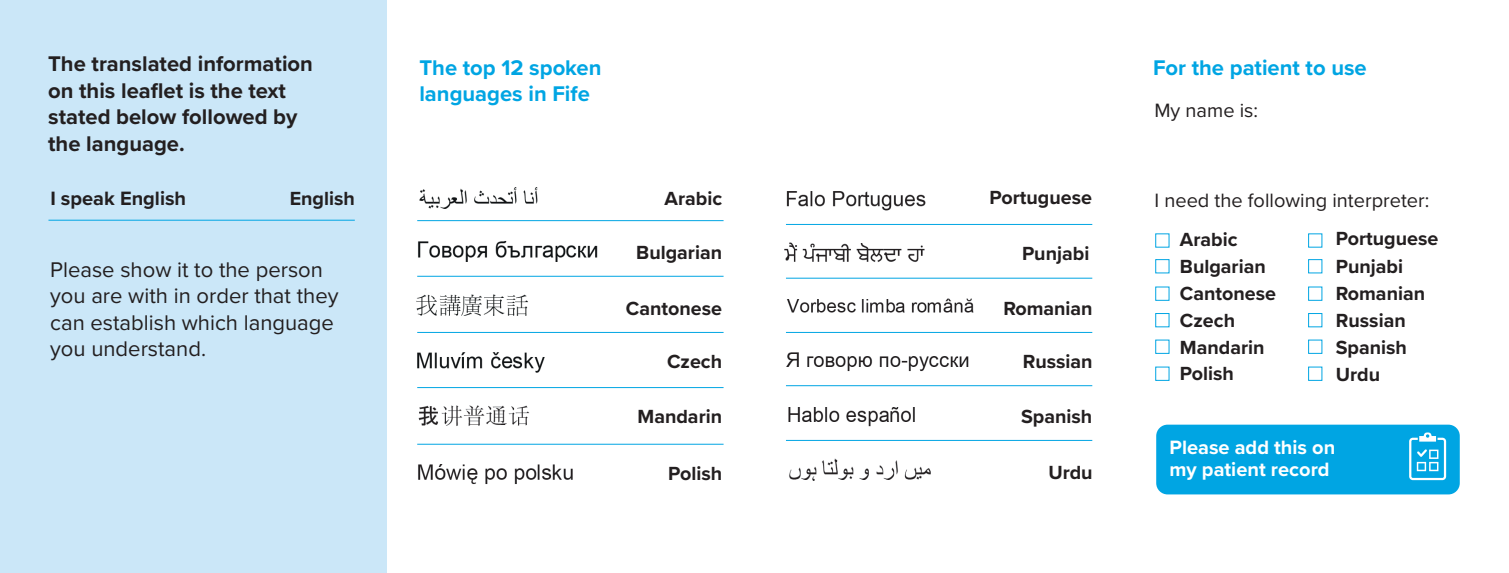
<style>
.page{position:relative;width:1509px;height:573px;background:#fff}
.page>*{position:absolute;margin:0;border:0;box-sizing:border-box;transform-origin:0 0}
.t1{font:22px/26.4px "Proxima Nova";color:#231f20}
.t2{font:700 22px/26.4px "Proxima Nova";color:#231f20}
.t3{font:700 22px/26.4px "Proxima Nova";color:#00a5e3}
.t4{font:20px "Proxima Nova";color:#231f20}
.t5{font:700 20px/22px "Proxima Nova";color:#fff}
.t6{font:700 20px "Proxima Nova";color:#231f20}
.t7{font:700 19.6px/26.8px "Proxima Nova";color:#231f20}
</style>
<div class="page">
<div style="left:0;top:0;width:386px;height:573px;background:#cbe7f8"></div>
<img style="left:419px;top:187px;width:119px;height:22px">
<img style="left:418px;top:241px;width:180px;height:21px">
<hr style="left:417px;top:220px;width:306px;height:1px;background:#00a5e3">
<hr style="left:417px;top:276px;width:306px;height:1px;background:#00a5e3">
<img style="left:416px;top:294px;width:112px;height:22px">
<hr style="left:417px;top:332px;width:306px;height:1px;background:#00a5e3">
<hr style="left:417px;top:387px;width:306px;height:1px;background:#00a5e3">
<img style="left:787px;top:298px;width:187px;height:15px">
<img style="left:786px;top:352px;width:183px;height:20px">
<img style="left:788px;top:407px;width:127px;height:20px">
<img style="left:789px;top:458px;width:142px;height:23px">
<hr style="left:417px;top:443px;width:306px;height:1px;background:#00a5e3">
<img style="left:417px;top:352px;width:128px;height:21px">
<img style="left:418px;top:405px;width:111px;height:21px">
<img style="left:418px;top:464px;width:155px;height:20px">
<img style="left:786px;top:191px;width:140px;height:20px">
<img style="left:784px;top:242px;width:141px;height:20px">
<hr style="left:785px;top:224px;width:307px;height:1px;background:#00a5e3">
<hr style="left:785px;top:278px;width:307px;height:1px;background:#00a5e3">
<hr style="left:785px;top:332px;width:307px;height:1px;background:#00a5e3">
<hr style="left:785px;top:385px;width:307px;height:1px;background:#00a5e3">
<hr style="left:785px;top:440px;width:307px;height:1px;background:#00a5e3">
<hr style="left:48px;top:220px;width:307px;height:1px;background:#00a5e3">
<div style="left:1154px;top:259px;width:15px;height:14px;border:1px solid #00a5e3"></div>
<div style="left:1154px;top:286px;width:15px;height:15px;border:1px solid #00a5e3"></div>
<div style="left:1154px;top:313px;width:15px;height:14px;border:1px solid #00a5e3"></div>
<div style="left:1154px;top:339px;width:15px;height:15px;border:1px solid #00a5e3"></div>
<div style="left:1154px;top:366px;width:15px;height:15px;border:1px solid #00a5e3"></div>
<div style="left:1307px;top:259px;width:15px;height:14px;border:1px solid #00a5e3"></div>
<div style="left:1307px;top:286px;width:15px;height:15px;border:1px solid #00a5e3"></div>
<div style="left:1307px;top:313px;width:15px;height:14px;border:1px solid #00a5e3"></div>
<div style="left:1307px;top:339px;width:15px;height:15px;border:1px solid #00a5e3"></div>
<div style="left:1155px;top:424px;width:304px;height:70px;background:#00a5e3;border-radius:11px"></div>
<div style="left:1307px;top:366px;width:15px;height:15px;border:1px solid #00a5e3"></div>
<svg style="left:1409px;top:432px;width:36px;height:48px"></svg>
<p class="t2" style="left:48px;top:50px;width:266px">The translated information on this leaflet is the text stated below followed by the language.</p>
<p class="t7" style="left:289px;top:185px;width:67px">English</p>
<p class="t6" style="left:50px;top:183px;width:137px">I speak English</p>
<p class="t1" style="left:50px;top:255px;width:290px">Please show it to the person you are with in order that they can establish which language you understand.</p>
<p class="t3" style="left:419px;top:54px;width:184px">The top 12 spoken languages in Fife</p>
<p class="t7" style="left:664px;top:185px;width:59px">Arabic</p>
<p class="t7" style="left:636px;top:238px;width:87px">Bulgarian</p>
<p class="t7" style="left:626px;top:294px;width:98px">Cantonese</p>
<p class="t7" style="left:667px;top:348px;width:57px">Czech</p>
<p class="t7" style="left:637px;top:402px;width:86px">Mandarin</p>
<p class="t7" style="left:668px;top:459px;width:56px">Polish</p>
<p class="t7" style="left:989px;top:184px;width:104px">Portuguese</p>
<p class="t7" style="left:1021px;top:240px;width:69px">Punjabi</p>
<p class="t7" style="left:1003px;top:294px;width:91px">Romanian</p>
<p class="t7" style="left:1022px;top:348px;width:71px">Russian</p>
<p class="t7" style="left:1020px;top:402px;width:73px">Spanish</p>
<p class="t7" style="left:1048px;top:459px;width:46px">Urdu</p>
<p class="t3" style="left:1152px;top:54px;width:215px">For the patient to use</p>
<p class="t4" style="left:1154px;top:95px;width:105px">My name is:</p>
<p class="t4" style="left:1154px;top:185px;width:276px">I need the following interpreter:</p>
<p class="t7" style="left:1179px;top:226px;width:98px">Arabic<br>Bulgarian<br>Cantonese<br>Czech<br>Mandarin<br>Polish</p>
<p class="t7" style="left:1335px;top:225px;width:104px">Portuguese<br>Punjabi<br>Romanian<br>Russian<br>Spanish<br>Urdu</p>
<p class="t5" style="left:1169px;top:435px;width:167px">Please add this on my patient record</p>
</div>
